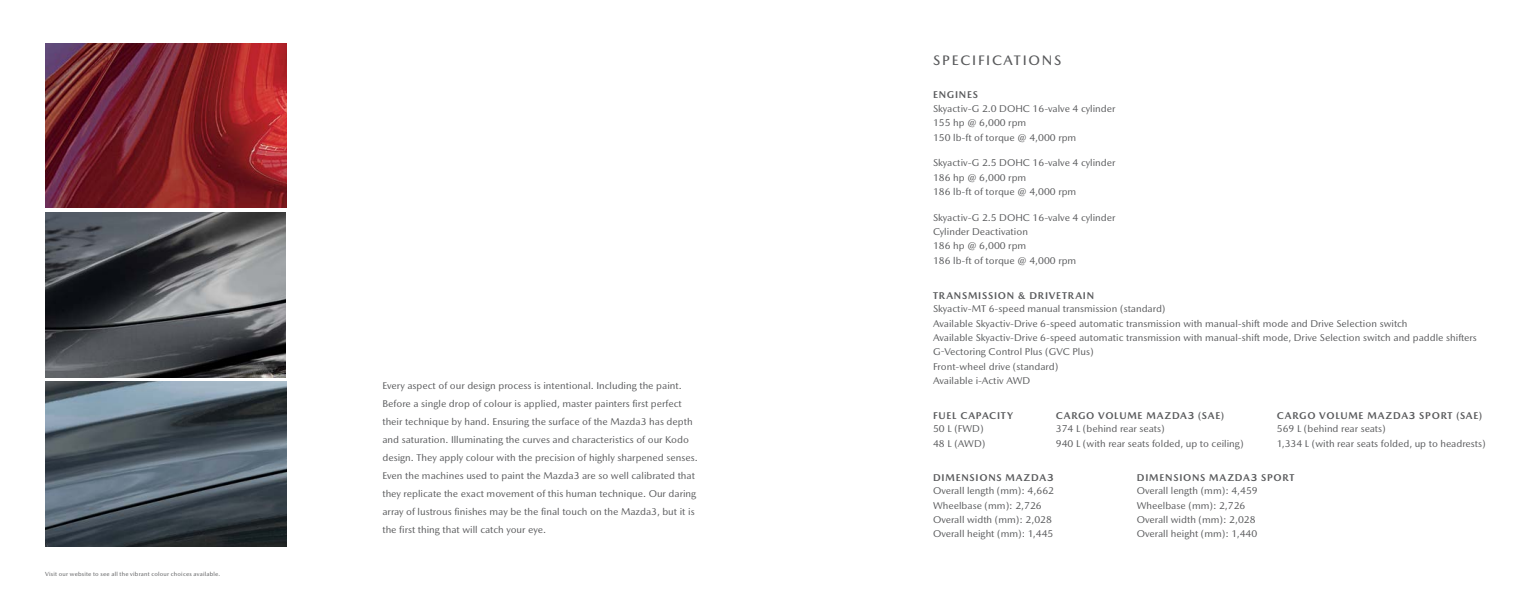
<style>
.page{position:relative;width:1530px;height:594px;background:#fff}
.page>*{position:absolute;margin:0;border:0;box-sizing:border-box;transform-origin:0 0}
.t1{font:500 14px "Mazda Type";letter-spacing:.125em;color:#58595b}
.t2{font:10px/14.4px "Mazda Type";color:#58595b}
.t3{font:700 10px "Mazda Type";letter-spacing:.075em;color:#58595b}
.t4{font:6px "Mazda Type";letter-spacing:.03em;color:#58595b}
</style>
<div class="page">
<img style="left:45px;top:44px;width:242px;height:164px">
<img style="left:45px;top:382px;width:242px;height:164px">
<img style="left:45px;top:213px;width:241px;height:164px">
<p class="t4" style="left:45px;top:570px;width:177px">Visit our website to see all the vibrant colour choices available.</p>
<p class="t2" style="left:382px;top:377px;width:317px;line-height:18px">Every aspect of our design process is intentional. Including the paint.<br>Before a single drop of colour is applied, master painters first perfect their technique by hand. Ensuring the surface of the Mazda3 has depth and saturation. Illuminating the curves and characteristics of our Kodo design. They apply colour with the precision of highly sharpened senses.<br>Even the machines used to paint the Mazda3 are so well calibrated that they replicate the exact movement of this human technique. Our daring array of lustrous finishes may be the final touch on the Mazda3, but it is the first thing that will catch your eye.</p>
<h1 class="t1" style="left:933px;top:51px;width:130px">SPECIFICATIONS</h1>
<p class="t3" style="left:933px;top:89px;width:47px">ENGINES</p>
<p class="t2" style="left:933px;top:101px;width:184px">Skyactiv-G 2.0 DOHC 16-valve 4 cylinder<br>155 hp @ 6,000 rpm<br>150 lb-ft of torque @ 4,000 rpm</p>
<p class="t2" style="left:933px;top:156px;width:184px">Skyactiv-G 2.5 DOHC 16-valve 4 cylinder<br>186 hp @ 6,000 rpm<br>186 lb-ft of torque @ 4,000 rpm</p>
<p class="t2" style="left:933px;top:210px;width:184px">Skyactiv-G 2.5 DOHC 16-valve 4 cylinder<br>Cylinder Deactivation<br>186 hp @ 6,000 rpm<br>186 lb-ft of torque @ 4,000 rpm</p>
<p class="t3" style="left:933px;top:289px;width:162px">TRANSMISSION &amp; DRIVETRAIN</p>
<p class="t2" style="left:933px;top:302px;width:545px">Skyactiv-MT 6-speed manual transmission (standard)<br>Available Skyactiv-Drive 6-speed automatic transmission with manual-shift mode and Drive Selection switch<br>Available Skyactiv-Drive 6-speed automatic transmission with manual-shift mode, Drive Selection switch and paddle shifters G-Vectoring Control Plus (GVC Plus)<br>Front-wheel drive (standard)<br>Available i-Activ AWD</p>
<p class="t3" style="left:933px;top:409px;width:81px">FUEL CAPACITY</p>
<p class="t2" style="left:933px;top:422px;width:54px">50 L (FWD)<br>48 L (AWD)</p>
<p class="t3" style="left:933px;top:471px;width:122px">DIMENSIONS MAZDAḃ</p>
<p class="t2" style="left:933px;top:483px;width:122px">Overall length (mm): 4,662<br>Wheelbase (mm): 2,726<br>Overall width (mm): 2,028<br>Overall height (mm): 1,445</p>
<p class="t3" style="left:1056px;top:409px;width:170px">CARGO VOLUME MAZDAḃ (SAE)</p>
<p class="t2" style="left:1056px;top:422px;width:189px">374 L (behind rear seats)<br>940 L (with rear seats folded, up to ceiling)</p>
<p class="t3" style="left:1277px;top:409px;width:207px">CARGO VOLUME MAZDAḃ SPORT (SAE)</p>
<p class="t2" style="left:1277px;top:422px;width:210px">569 L (behind rear seats)<br>1,334 L (with rear seats folded, up to headrests)</p>
<p class="t3" style="left:1137px;top:471px;width:159px">DIMENSIONS MAZDAḃ SPORT</p>
<p class="t2" style="left:1137px;top:484px;width:122px">Overall length (mm): 4,459<br>Wheelbase (mm): 2,726<br>Overall width (mm): 2,028<br>Overall height (mm): 1,440</p>
</div>
